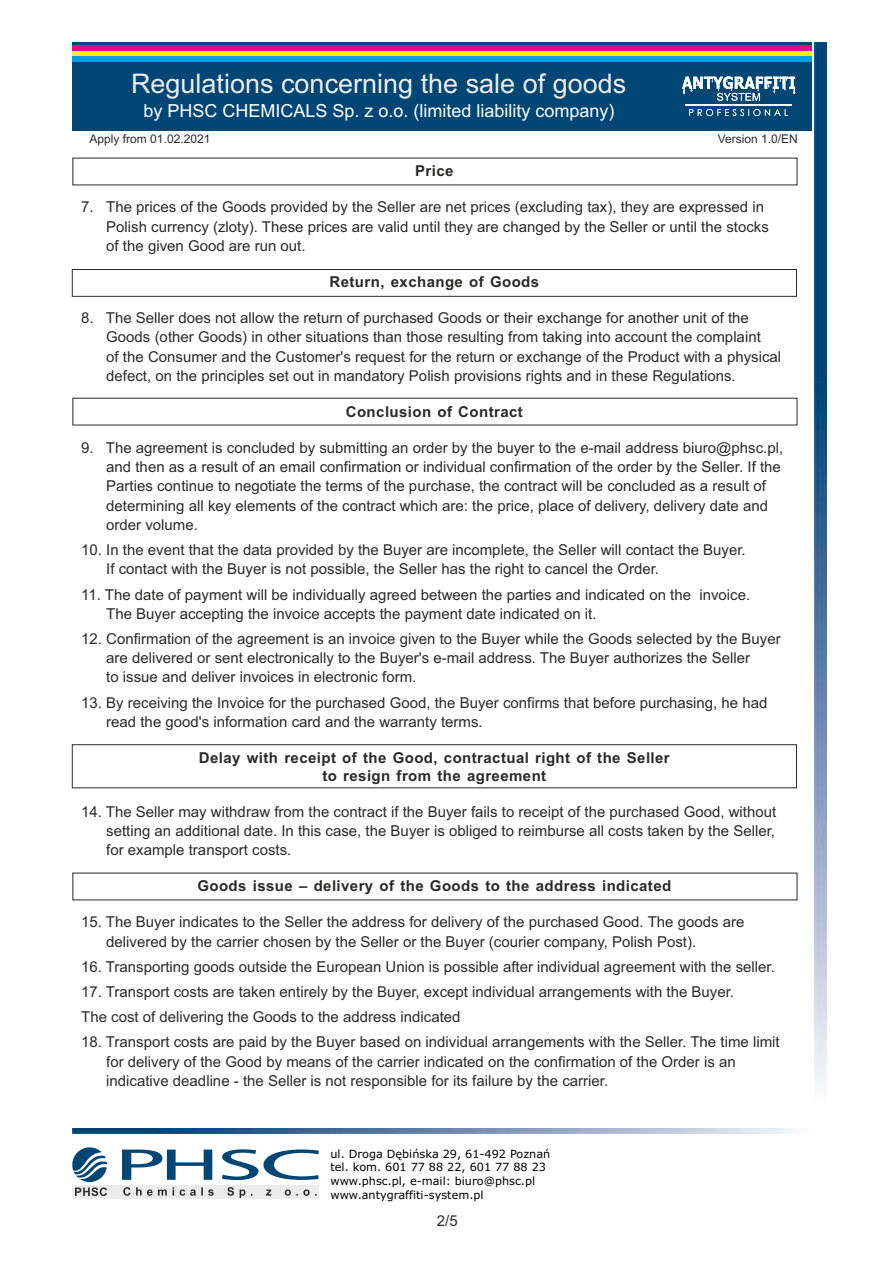
<style>
.page{position:relative;width:893px;height:1263px;background:#fff}
.page>*{position:absolute;margin:0;border:0;box-sizing:border-box;transform-origin:0 0}
.t1{font:27px "Arial";color:#ececec}
.t2{font:18px "Arial";color:#fefefe}
.t3{font:15px/19.2px "Arial";color:#2a2a29}
.t4{font:700 15px/18px "Arial";letter-spacing:.03em;color:#2a2a29;text-align:center}
.t5{font:12px "Arial";color:#2a2a29}
.t6{font:11.25px/13.6px "Verdana";color:#000}
</style>
<div class="page">
<img style="left:814px;top:43px;width:13px;height:1045px">
<img style="left:72px;top:1128px;width:722px;height:6px">
<svg style="left:122px;top:1149px;width:197px;height:31px"></svg>
<div style="left:72px;top:1185px;width:247px;height:13px;background:#ececec"></div>
<svg style="left:123px;top:1187px;width:194px;height:11px"></svg>
<svg style="left:72px;top:1147px;width:35px;height:49px"></svg>
<div style="left:72px;top:744px;width:725px;height:44px;border:1px solid #2a2a29"></div>
<div style="left:72px;top:269px;width:725px;height:28px;border:1px solid #2a2a29"></div>
<div style="left:72px;top:43px;width:740px;height:88px;background:#004675"></div>
<div style="left:72px;top:46px;width:740px;height:5px;background:#e40a7f"></div>
<div style="left:72px;top:51px;width:740px;height:5px;background:#ffed00"></div>
<div style="left:72px;top:56px;width:740px;height:5px;background:#009ee2"></div>
<svg style="left:689px;top:109px;width:99px;height:7px"></svg>
<hr style="left:685px;top:104px;width:107px;height:2px;background:#fefefe">
<svg style="left:682px;top:76px;width:113px;height:25px"></svg>
<h1 class="t1" style="left:131px;top:74px;width:497px">Regulations concerning the sale of goods</h1>
<p class="t5" style="left:90px;top:135px;width:122px">Apply from 01.02.2021</p>
<p class="t5" style="left:718px;top:135px;width:82px">Version 1.0/EN</p>
<p class="t2" style="left:143px;top:104px;width:473px">by PHSC CHEMICALS Sp. z o.o. (limited liability company)</p>
<p class="t4" style="left:415px;top:164px;width:40px">Price</p>
<p class="t3" style="left:106px;top:199px;width:664px;text-indent:-25px">7. The prices of the Goods provided by the Seller are net prices (excluding tax), they are expressed in<br>Polish currency (zloty). These prices are valid until they are changed by the Seller or until the stocks of the given Good are run out.</p>
<p class="t4" style="left:330px;top:274px;width:211px">Return, exchange of Goods</p>
<p class="t3" style="left:106px;top:310px;width:676px;text-indent:-25px">8. The Seller does not allow the return of purchased Goods or their exchange for another unit of the Goods (other Goods) in other situations than those resulting from taking into account the complaint<br>of the Consumer and the Customer's request for the return or exchange of the Product with a physical defect, on the principles set out in mandatory Polish provisions rights and in these Regulations.</p>
<p class="t4" style="left:346px;top:404px;width:179px">Conclusion of Contract</p>
<p class="t3" style="left:106px;top:439px;width:678px;text-indent:-25px">9. The agreement is concluded by submitting an order by the buyer to the e-mail address biuro@phsc.pl, and then as a result of an email confirmation or individual confirmation of the order by the Seller. If the Parties continue to negotiate the terms of the purchase, the contract will be concluded as a result of determining all key elements of the contract which are: the price, place of delivery, delivery date and order volume.</p>
<p class="t3" style="left:106px;top:542px;width:641px;text-indent:-25px">10. In the event that the data provided by the Buyer are incomplete, the Seller will contact the Buyer.<br>If contact with the Buyer is not possible, the Seller has the right to cancel the Order.</p>
<p class="t3" style="left:106px;top:586px;width:645px;text-indent:-25px">11. The date of payment will be individually agreed between the parties and indicated on the invoice.<br>The Buyer accepting the invoice accepts the payment date indicated on it.</p>
<p class="t3" style="left:106px;top:630px;width:676px;text-indent:-25px">12. Confirmation of the agreement is an invoice given to the Buyer while the Goods selected by the Buyer are delivered or sent electronically to the Buyer's e-mail address. The Buyer authorizes the Seller<br>to issue and deliver invoices in electronic form.</p>
<p class="t3" style="left:106px;top:694px;width:663px;text-indent:-25px">13. By receiving the Invoice for the purchased Good, the Buyer confirms that before purchasing, he had read the good's information card and the warranty terms.</p>
<p class="t4" style="left:199px;top:750px;width:472px">Delay with receipt of the Good, contractual right of the Seller to resign from the agreement</p>
<p class="t3" style="left:106px;top:803px;width:671px;text-align:justify;text-indent:-25px">14. The Seller may withdraw from the contract if the Buyer fails to receipt of the purchased Good, without setting an additional date. In this case, the Buyer is obliged to reimburse all costs taken by the Seller, for example transport costs.</p>
<p class="t4" style="left:197px;top:878px;width:475px">Goods issue – delivery of the Goods to the address indicated</p>
<p class="t3" style="left:106px;top:914px;width:640px;text-indent:-25px">15. The Buyer indicates to the Seller the address for delivery of the purchased Good. The goods are delivered by the carrier chosen by the Seller or the Buyer (courier company, Polish Post).</p>
<p class="t3" style="left:81px;top:958px;width:695px">16. Transporting goods outside the European Union is possible after individual agreement with the seller.</p>
<p class="t3" style="left:81px;top:980px;width:654px;line-height:25.2px">17. Transport costs are taken entirely by the Buyer, except individual arrangements with the Buyer.<br>The cost of delivering the Goods to the address indicated</p>
<p class="t3" style="left:106px;top:1034px;width:675px;text-indent:-25px">18. Transport costs are paid by the Buyer based on individual arrangements with the Seller. The time limit for delivery of the Good by means of the carrier indicated on the confirmation of the Order is an indicative deadline - the Seller is not responsible for its failure by the carrier.</p>
<p class="t6" style="left:330px;top:1148px;width:221px">ul. Droga Dębińska 29, 61-492 Poznań tel. kom. 601 77 88 22, 601 77 88 23 www.phsc.pl, e-mail: biuro@phsc.pl www.antygraffiti-system.pl</p>
<p class="t3" style="left:437px;top:1212px;width:22px">2/5</p>
</div>
